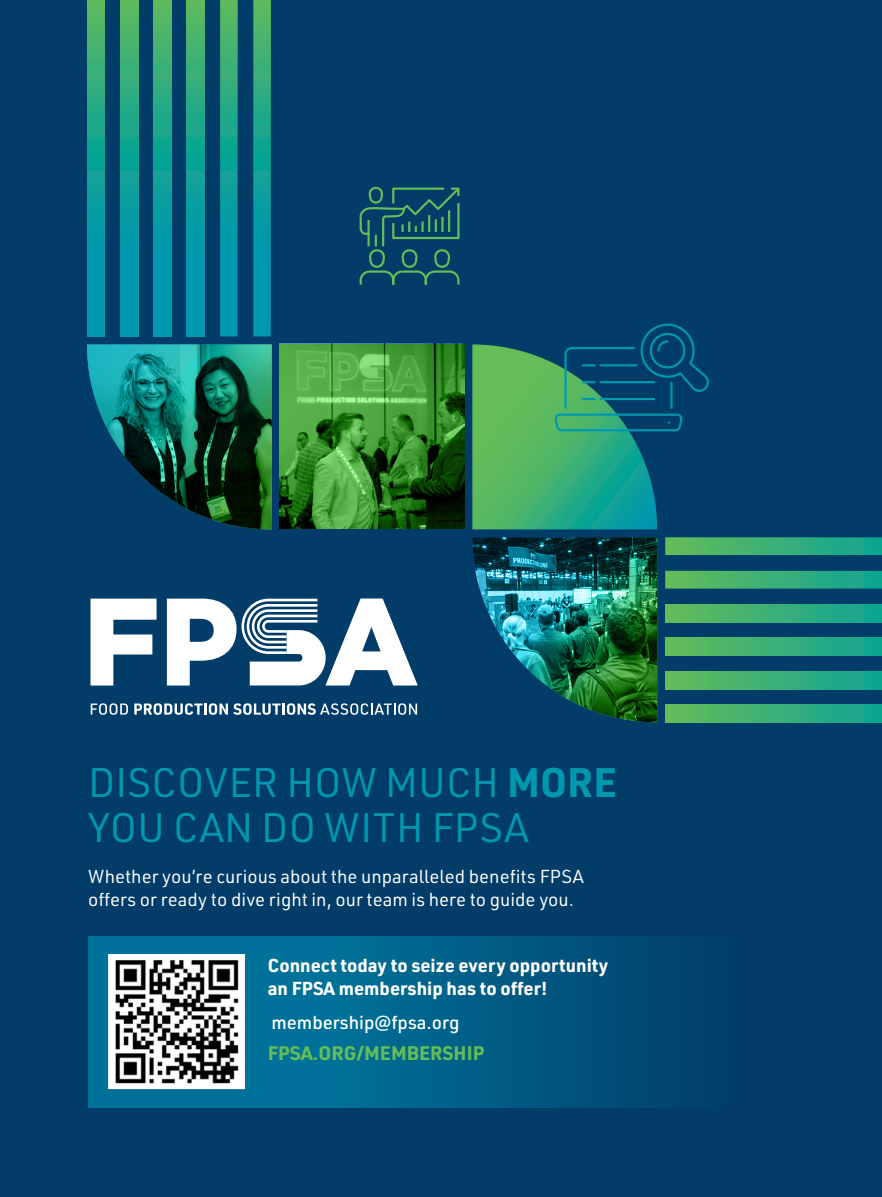
<style>
.page{position:relative;width:882px;height:1197px;background:#023c68}
.page>*{position:absolute;margin:0;border:0;box-sizing:border-box;transform-origin:0 0}
.subhead{font:40.43px/45.1px "URWDIN";color:#0098af}
.body{font:700 19.25px "URWDIN";color:#65bd57}
.body-2{font:18.38px/23.4px "URWDIN";color:#fff}
.body-3{font:700 18.38px/23.4px "URWDIN";color:#fff}
.body-4{font:500 18.38px "URWDIN";color:#fff}
.s1{font-weight:700}
</style>
<div class="page">
<div style="left:665px;top:571px;width:217px;height:18px;background:linear-gradient(to right,#66bc59,#0ea494)"></div>
<div style="left:665px;top:537px;width:217px;height:18px;background:linear-gradient(to right,#66bc59,#0ea494)"></div>
<div style="left:665px;top:604px;width:217px;height:18px;background:linear-gradient(to right,#66bc59,#0ea494)"></div>
<div style="left:665px;top:638px;width:217px;height:18px;background:linear-gradient(to right,#66bc59,#0ea494)"></div>
<div style="left:665px;top:671px;width:217px;height:18px;background:linear-gradient(to right,#66bc59,#0ea494)"></div>
<div style="left:665px;top:705px;width:217px;height:18px;background:linear-gradient(to right,#66bc59,#0ea494)"></div>
<div style="left:88px;top:936px;width:668px;height:172px;background:linear-gradient(to right,#017fa4,#01416d)"></div>
<img style="left:108px;top:954px;width:136px;height:135px">
<img style="left:280px;top:344px;width:184px;height:185px">
<img style="left:87px;top:344px;width:185px;height:185px">
<img style="left:472px;top:537px;width:185px;height:185px">
<svg style="left:220px;top:0;width:18px;height:337px;background:#19a190"></svg>
<svg style="left:253px;top:0;width:18px;height:337px;background:#19a190"></svg>
<svg style="left:187px;top:0;width:18px;height:337px;background:#1aa492"></svg>
<svg style="left:154px;top:0;width:17px;height:337px;background:#1aa492"></svg>
<svg style="left:120px;top:0;width:18px;height:337px;background:#1aa492"></svg>
<svg style="left:87px;top:0;width:18px;height:337px;background:#1aa492"></svg>
<svg style="left:91px;top:703px;width:37px;height:12px"></svg>
<svg style="left:134px;top:703px;width:283px;height:12px"></svg>
<svg style="left:91px;top:599px;width:66px;height:87px"></svg>
<svg style="left:167px;top:599px;width:251px;height:87px"></svg>
<svg style="left:472px;top:323px;width:237px;height:206px"></svg>
<hr style="left:670px;top:383px;width:3px;height:25px;background:#0098af">
<svg style="left:359px;top:186px;width:101px;height:99px"></svg>
<p class="subhead" style="left:88px;top:758px;width:530px">DISCOVER HOW MUCH <span class="s1">MORE<br></span>YOU CAN DO WITH FPSA</p>
<p class="body-2" style="left:88px;top:864px;width:497px">Whether you’re curious about the unparalleled benefits FPSA offers or ready to dive right in, our team is here to guide you.</p>
<p class="body-3" style="left:268px;top:953px;width:342px">Connect today to seize every opportunity an FPSA membership has to offer!</p>
<p class="body-4" style="left:271px;top:1011px;width:190px">membership@fpsa.org</p>
<p class="body" style="left:268px;top:1040px;width:218px">FPSA.ORG/MEMBERSHIP</p>
</div>
